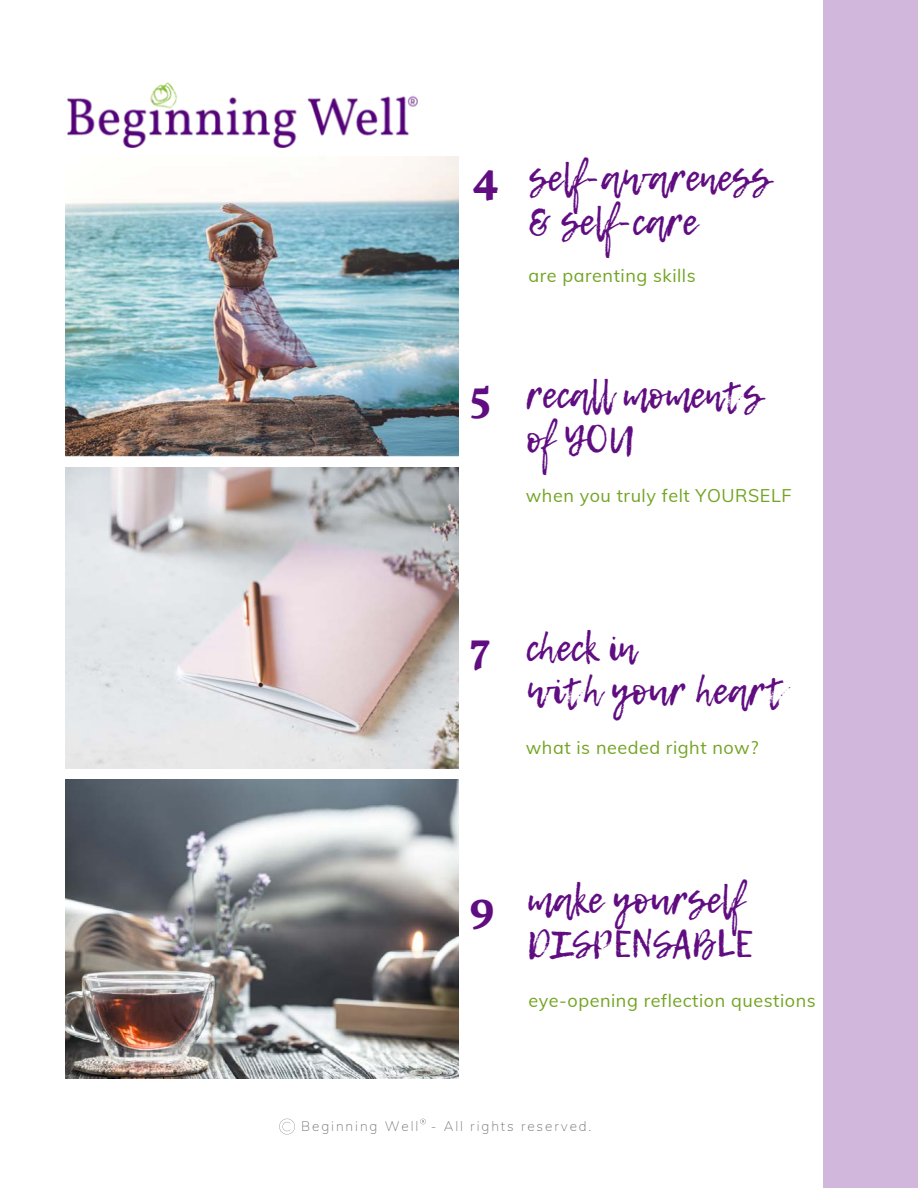
<style>
.page{position:relative;width:918px;height:1188px;background:#fff}
.page>*{position:absolute;margin:0;border:0;box-sizing:border-box;transform-origin:0 0}
.t1{font:700 45px "Vollkorn";color:#610d82}
.t2{font:37.5px "Lemon Tuesday";color:#610d82}
.t3{font:18px "Mulish";letter-spacing:.03em;color:#73a423}
.t4{font:200 13.5px "Mulish";letter-spacing:.14em;color:#737373}
</style>
<div class="page">
<img style="left:65px;top:156px;width:394px;height:301px">
<img style="left:65px;top:468px;width:394px;height:300px">
<img style="left:65px;top:780px;width:394px;height:299px">
<svg style="left:279px;top:1119px;width:16px;height:15px"></svg>
<svg style="left:420px;top:1119px;width:6px;height:5px"></svg>
<img style="left:67px;top:83px;width:350px;height:65px">
<div style="left:823px;top:0;width:95px;height:1188px;background:#d0b7db"></div>
<p class="t1" style="left:472px;top:151px;width:29px">4</p>
<p class="t2" style="left:529px;top:150px;width:244px">self-awareness</p>
<p class="t2" style="left:529px;top:194px;width:170px">&amp; self-care</p>
<p class="t3" style="left:529px;top:264px;width:169px">are parenting skills</p>
<p class="t1" style="left:469px;top:368px;width:23px">5</p>
<p class="t2" style="left:526px;top:367px;width:238px">recall moments</p>
<p class="t2" style="left:526px;top:411px;width:111px">of YOU</p>
<p class="t3" style="left:526px;top:484px;width:267px">when you truly felt YOURSELF</p>
<p class="t1" style="left:469px;top:620px;width:23px">7</p>
<p class="t2" style="left:526px;top:619px;width:112px">check in</p>
<p class="t2" style="left:526px;top:663px;width:261px">with your heart</p>
<p class="t3" style="left:526px;top:736px;width:234px">what is needed right now?</p>
<p class="t1" style="left:469px;top:879px;width:26px">9</p>
<p class="t2" style="left:527px;top:872px;width:218px">make yourself</p>
<p class="t2" style="left:527px;top:915px;width:227px">DISPENSABLE</p>
<p class="t3" style="left:529px;top:989px;width:289px">eye-opening reflection questions</p>
<p class="t4" style="left:301px;top:1117px;width:292px">Beginning Well - All rights reserved.</p>
</div>
